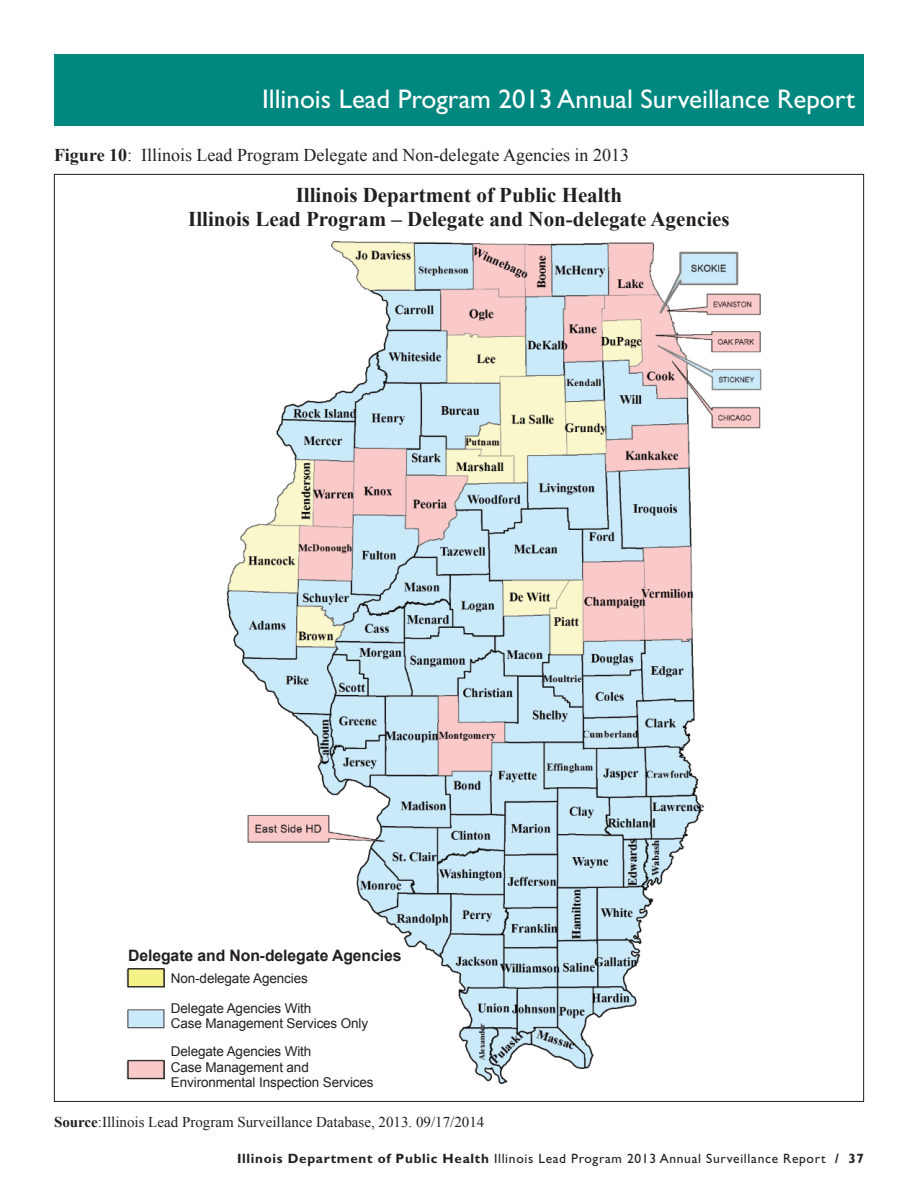
<style>
.page{position:relative;width:918px;height:1188px;background:#fff}
.page>*{position:absolute;margin:0;border:0;box-sizing:border-box;transform-origin:0 0}
.t1{font:27px "Gill Sans Std";color:#fff}
.t2{font:700 21px/24px "Times New Roman";color:#231f20;text-align:center}
.t3{font:18px "Times New Roman";color:#231f20}
.t4{font:700 15.75px "Arial";letter-spacing:-.005em;color:#231f20}
.t5{font:15px "Times New Roman";color:#231f20}
.t6{font:13.5px/15.3px "Arial";letter-spacing:-.01em;color:#231f20}
.t7{font:13.5px "Gill Sans Std";letter-spacing:.05em;color:#231f20}
.s1{font-weight:700}
</style>
<div class="page">
<div style="left:54px;top:54px;width:810px;height:72px;background:#00877f"></div>
<img style="left:126px;top:241px;width:636px;height:843px">
<p class="t1" style="left:262px;top:89px;width:594px">Illinois Lead Program 2013 Annual Surveillance Report</p>
<p class="t3" style="left:54px;top:145px;width:577px"><span class="s1">Figure 10</span>: Illinois Lead Program Delegate and Non-delegate Agencies in 2013</p>
<p class="t2" style="left:188px;top:183px;width:543px">Illinois Department of Public Health<br>Illinois Lead Program – Delegate and Non-delegate Agencies</p>
<p class="t4" style="left:128px;top:946px;width:275px">Delegate and Non-delegate Agencies</p>
<p class="t6" style="left:171px;top:971px;width:138px">Non-delegate Agencies</p>
<p class="t6" style="left:171px;top:1001px;width:199px">Delegate Agencies With<br>Case Management Services Only</p>
<p class="t6" style="left:171px;top:1044px;width:204px">Delegate Agencies With<br>Case Management and<br>Environmental Inspection Services</p>
<p class="t5" style="left:54px;top:1114px;width:432px"><span class="s1">Source</span>:Illinois Lead Program Surveillance Database, 2013. 09/17/2014</p>
<p class="t7" style="left:237px;top:1153px;width:628px"><span class="s1">Illinois Department of Public Health</span> Illinois Lead Program 2013 Annual Surveillance Report <span class="s1">/ 37</span></p>
</div>
